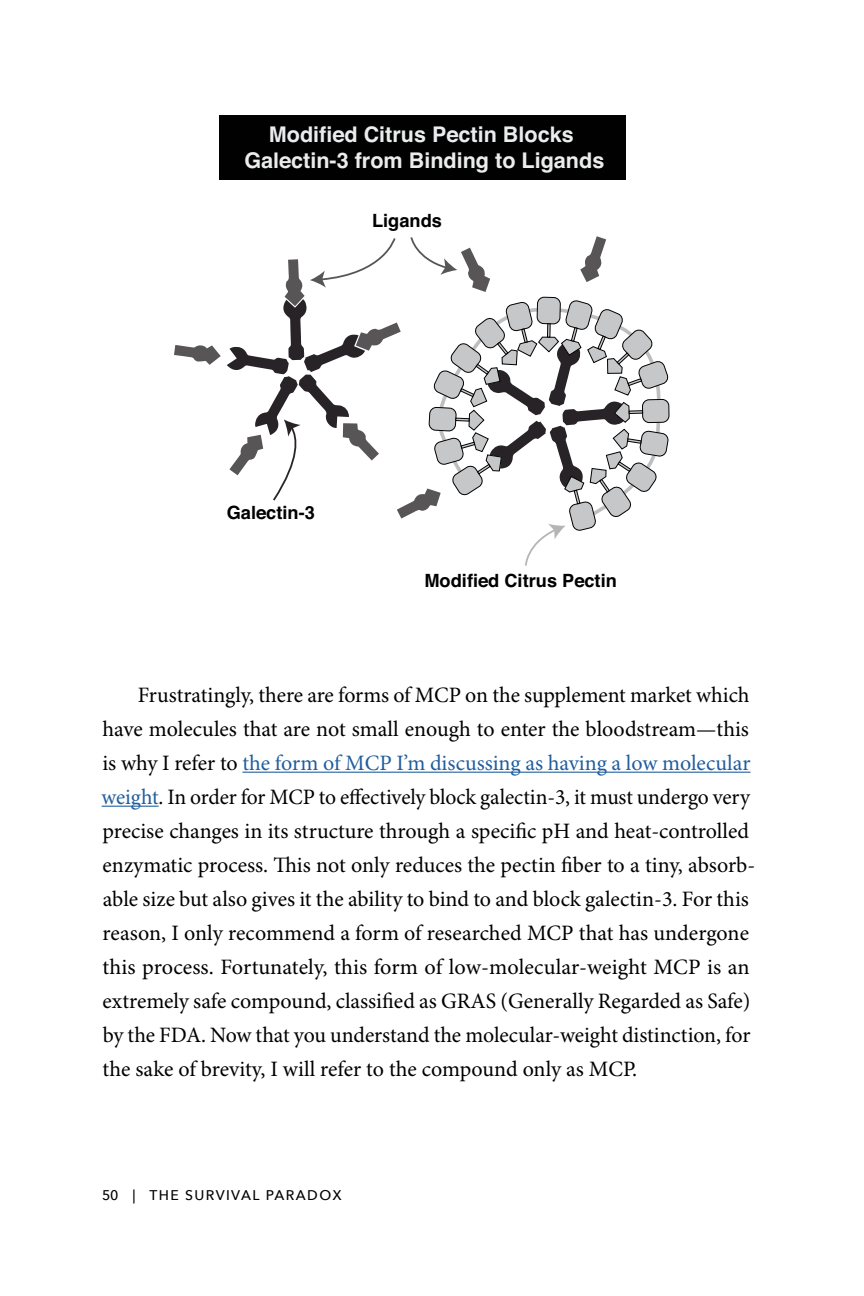
<style>
.page{position:relative;width:864px;height:1296px;background:#fff}
.page>*{position:absolute;margin:0;border:0;box-sizing:border-box;transform-origin:0 0}
.t1{font:22px/34px "Minion Pro";letter-spacing:-.005em;color:#000}
.t2{font:700 21.6px/26px "Helvetica";color:#ebeced;text-align:center}
.t3{font:700 18.2px "Helvetica";color:#010101}
.t4{font:500 14px "Avenir Next";letter-spacing:.1em;color:#000}
.s1{color:#215e9e}
</style>
<div class="page">
<hr style="left:242px;top:772px;width:509px;height:1px;background:#215e9e">
<hr style="left:102px;top:806px;width:57px;height:1px;background:#215e9e">
<svg style="left:174px;top:345px;width:47px;height:20px"></svg>
<svg style="left:227px;top:236px;width:443px;height:330px"></svg>
<div style="left:219px;top:115px;width:407px;height:65px;background:#010101"></div>
<p class="t2" style="left:244px;top:121px;width:362px">Modified Citrus Pectin Blocks<br>Galectin-3 from Binding to Ligands</p>
<p class="t3" style="left:372px;top:206px;width:71px">Ligands</p>
<p class="t3" style="left:227px;top:498px;width:90px">Galectin-3</p>
<p class="t3" style="left:424px;top:566px;width:194px">Modified Citrus Pectin</p>
<p class="t1" style="left:102px;top:679px;width:655px;text-indent:36px">Frustratingly, there are forms of MCP on the supplement market which have molecules that are not small enough to enter the bloodstream—this is why I refer to <span class="s1">the form of MCP I’m discussing as having a low molecular weight</span>. In order for MCP to effectively block galectin-3, it must undergo very precise changes in its structure through a specific pH and heat-controlled enzymatic process. This not only reduces the pectin fiber to a tiny, absorb&shy;able size but also gives it the ability to bind to and block galectin-3. For this reason, I only recommend a form of researched MCP that has undergone this process. Fortunately, this form of low-molecular-weight MCP is an extremely safe compound, classified as GRAS (Generally Regarded as Safe) by the FDA. Now that you understand the molecular-weight distinction, for the sake of brevity, I will refer to the compound only as MCP.</p>
<p class="t4" style="left:102px;top:1183px;width:241px">50 | THE SURVIVAL PARADOX</p>
</div>
